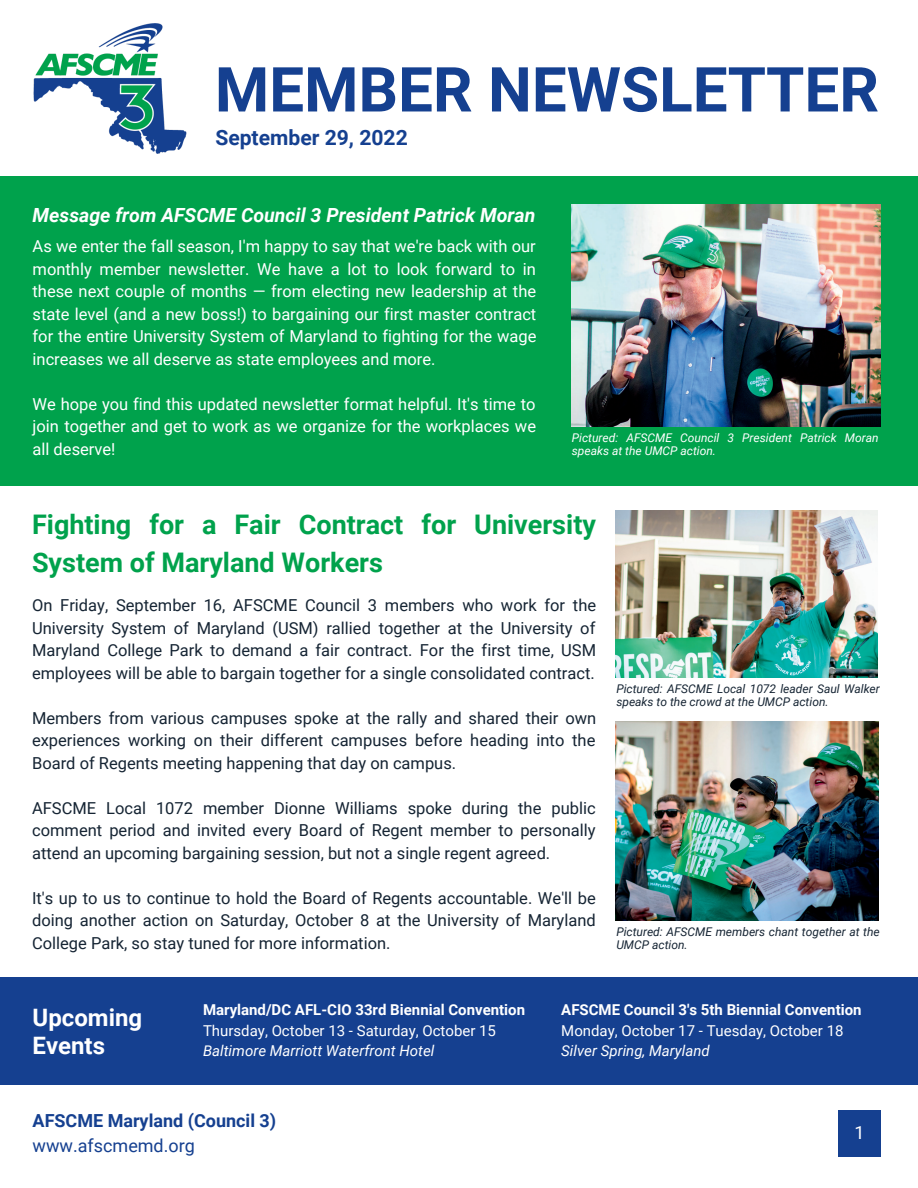
<style>
.page{position:relative;width:918px;height:1188px;background:#fff}
.page>*{position:absolute;margin:0;border:0;box-sizing:border-box;transform-origin:0 0}
.t1{font:700 62.1px "Roboto";color:#154090}
.t2{font:700 27px/37.2px "Roboto";color:#00a24c}
.t3{font:700 24px/28.2px "Roboto";color:#fff}
.t4{font:700 21.15px "Roboto";color:#154090}
.t5{font:italic 700 19.5px "Roboto";color:#fff}
.t6{font:700 18px "Roboto";color:#154090}
.t7{font:18px "Roboto";color:#154090}
.t8{font:18px "Roboto";color:#fff}
.t9{font:16.5px/22.5px "Roboto";color:#152433;text-align:justify}
.t10{font:16.5px/22.5px "Roboto";color:#fff;text-align:justify}
.t11{font:700 15px "Roboto";color:#fff}
.t12{font:15px "Roboto";color:#fff}
.t13{font:italic 15px "Roboto";color:#fff}
.t14{font:italic 12px/13px "Roboto";color:#152433}
.t15{font:italic 12px/13px "Roboto";color:#fff}
</style>
<div class="page">
<img style="left:33px;top:23px;width:154px;height:131px">
<div style="left:0;top:176px;width:918px;height:310px;background:#00a24c"></div>
<img style="left:572px;top:204px;width:308px;height:223px">
<img style="left:615px;top:510px;width:262px;height:168px">
<img style="left:615px;top:721px;width:263px;height:199px">
<div style="left:838px;top:1111px;width:43px;height:46px;background:#154090"></div>
<div style="left:0;top:977px;width:918px;height:108px;background:#154090"></div>
<h1 class="t1" style="left:215px;top:54px;width:666px">MEMBER NEWSLETTER</h1>
<p class="t4" style="left:215px;top:125px;width:194px">September 29, 2022</p>
<p class="t5" style="left:33px;top:204px;width:504px">Message from AFSCME Council 3 President Patrick Moran</p>
<p class="t10" style="left:33px;top:235px;width:505px">As we enter the fall season, I'm happy to say that we're back with our monthly member newsletter. We have a lot to look forward to in these next couple of months — from electing new leadership at the state level (and a new boss!) to bargaining our first master contract for the entire University System of Maryland to fighting for the wage increases we all deserve as state employees and more.</p>
<p class="t10" style="left:33px;top:393px;width:505px">We hope you find this updated newsletter format helpful. It's time to join together and get to work as we organize for the workplaces we all deserve!</p>
<p class="t15" style="left:572px;top:431px;width:308px">Pictured: AFSCME Council 3 President Patrick Moran speaks at the UMCP action.</p>
<h2 class="t2" style="left:32px;top:507px;width:565px">Fighting for a Fair Contract for University<br>System of Maryland Workers</h2>
<p class="t9" style="left:32px;top:594px;width:566px">On Friday, September 16, AFSCME Council 3 members who work for the University System of Maryland (USM) rallied together at the University of Maryland College Park to demand a fair contract. For the first time, USM employees will be able to bargain together for a single consolidated contract.</p>
<p class="t9" style="left:32px;top:707px;width:566px">Members from various campuses spoke at the rally and shared their own experiences working on their different campuses before heading into the Board of Regents meeting happening that day on campus.</p>
<p class="t9" style="left:32px;top:797px;width:565px">AFSCME Local 1072 member Dionne Williams spoke during the public comment period and invited every Board of Regent member to personally attend an upcoming bargaining session, but not a single regent agreed.</p>
<p class="t9" style="left:32px;top:887px;width:565px">It's up to us to continue to hold the Board of Regents accountable. We'll be doing another action on Saturday, October 8 at the University of Maryland College Park, so stay tuned for more information.</p>
<p class="t14" style="left:616px;top:682px;width:265px">Pictured: AFSCME Local 1072 leader Saul Walker speaks to the crowd at the UMCP action.</p>
<p class="t14" style="left:616px;top:925px;width:265px">Pictured: AFSCME members chant together at the<br>UMCP action.</p>
<h3 class="t3" style="left:33px;top:1003px;width:111px">Upcoming<br>Events</h3>
<p class="t11" style="left:203px;top:1001px;width:324px">Maryland/DC AFL-CIO 33rd Biennial Convention</p>
<p class="t12" style="left:203px;top:1022px;width:295px">Thursday, October 13 - Saturday, October 15</p>
<p class="t13" style="left:203px;top:1042px;width:233px">Baltimore Marriott Waterfront Hotel</p>
<p class="t6" style="left:33px;top:1110px;width:245px">AFSCME Maryland (Council 3)</p>
<p class="t7" style="left:33px;top:1135px;width:164px">www.afscmemd.org</p>
<p class="t11" style="left:561px;top:1001px;width:302px">AFSCME Council 3's 5th Biennial Convention</p>
<p class="t12" style="left:561px;top:1022px;width:284px">Monday, October 17 - Tuesday, October 18</p>
<p class="t13" style="left:561px;top:1042px;width:150px">Silver Spring, Maryland</p>
<p class="t8" style="left:854px;top:1122px;width:12px">1</p>
</div>
